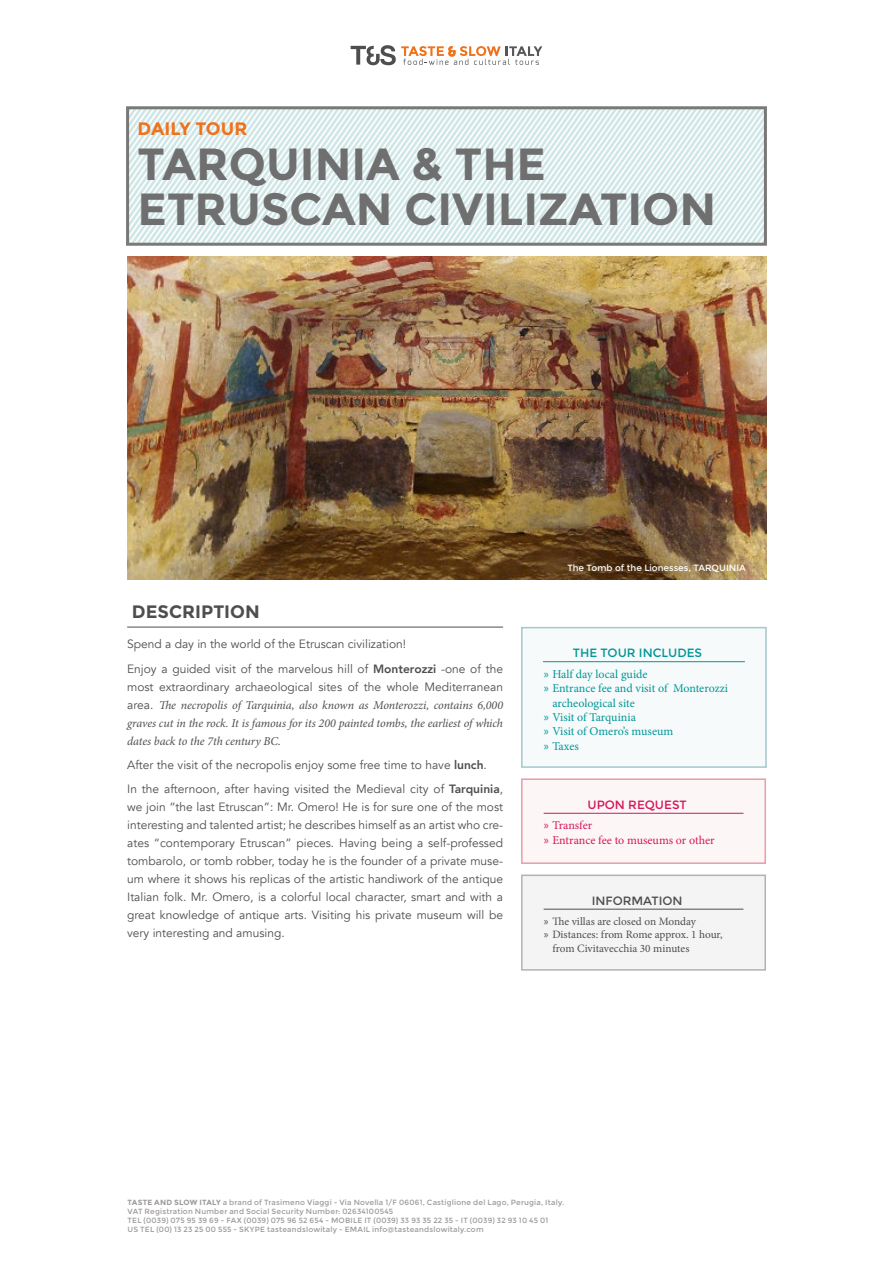
<style>
.page{position:relative;width:893px;height:1263px;background:#fff}
.page>*{position:absolute;margin:0;border:0;box-sizing:border-box;transform-origin:0 0}
.t1{font:700 45px/45px "Montserrat";color:#706f6f}
.t2{font:700 18px "Montserrat";color:#4f4e4f}
.t3{font:700 18px "Montserrat";color:#ee721c}
.t4{font:12px/18px "Avenir";color:#4f4e4f}
.t5{font:italic 12px/18px "Minion Pro";letter-spacing:-.01em;color:#4f4e4f;text-align:justify}
.t6{font:12px "Minion Pro";color:#009698}
.t7{font:12px/14.4px "Minion Pro";letter-spacing:-.005em;color:#d4175b}
.t8{font:12px "Montserrat";color:#009698}
.t9{font:12px "Montserrat";color:#d4175b}
.t10{font:12px "Montserrat";color:#4f4e4f}
.t11{font:11.25px "Minion Pro";letter-spacing:-.005em;color:#4f4e4f}
.t12{font:9px "Montserrat";color:#fff}
.t13{font:7.5px/9px "Montserrat";letter-spacing:.025em;color:#9d999a}
.s1{font-weight:800}
.s2{font-family:"Avenir";font-style:normal}
.s3{font-family:"Myriad Pro"}
.s4{font-weight:700}
</style>
<div class="page">
<svg style="left:130px;top:110px;width:633px;height:132px"></svg>
<div style="left:126px;top:106px;width:641px;height:140px;border:3px solid #7b7878"></div>
<img style="left:127px;top:256px;width:639px;height:323px">
<hr style="left:127px;top:627px;width:376px;height:1px;background:#4f4e4f">
<svg style="left:351px;top:45px;width:191px;height:20px"></svg>
<div style="left:522px;top:628px;width:244px;height:139px;background:#f7fafa"></div>
<div style="left:521px;top:627px;width:246px;height:141px;border:2px solid #a4c8ca"></div>
<div style="left:522px;top:779px;width:243px;height:84px;background:#fdf6f7"></div>
<div style="left:521px;top:778px;width:245px;height:86px;border:2px solid #e99ca9"></div>
<hr style="left:543px;top:661px;width:202px;height:1px;background:#009698">
<hr style="left:544px;top:813px;width:199px;height:1px;background:#d4175b">
<div style="left:522px;top:875px;width:243px;height:95px;background:#f5f4f4"></div>
<div style="left:521px;top:874px;width:245px;height:97px;border:2px solid #b3b2b2"></div>
<hr style="left:544px;top:909px;width:199px;height:1px;background:#4f4e4f">
<h2 class="t3" style="left:138px;top:118px;width:111px">DAILY TOUR</h2>
<h1 class="t1" style="left:138px;top:142px;width:580px">TARQUINIA &amp; THE<br>ETRUSCAN CIVILIZATION</h1>
<h2 class="t2" style="left:132px;top:601px;width:129px">DESCRIPTION</h2>
<p class="t4" style="left:127px;top:632px;width:377px;line-height:24.5px">Spend a day in the world of the Etruscan civilization!<br>Enjoy a guided visit of the marvelous hill of <span class="s1">Monterozzi</span> -one of the</p>
<p class="t4" style="left:127px;top:678px;width:377px">most extraordinary archaeological sites of the whole Mediterranean</p>
<p class="t5" style="left:127px;top:696px;width:377px"><span class="s2">area.</span> The necropolis of Tarquinia, also known as Monterozzi, contains 6,000 graves cut in the rock. It is famous for its 200 painted tombs, the earliest of which dates back to the 7th century BC.</p>
<p class="t4" style="left:127px;top:753px;width:377px;line-height:24.3px">After the visit of the necropolis enjoy some free time to have <span class="s1">lunch</span>.<br>In the afternoon, after having visited the Medieval city of <span class="s1">Tarquinia</span>,</p>
<p class="t4" style="left:127px;top:798px;width:377px;text-align:justify">we join “the last Etruscan”: Mr. Omero! He is for sure one of the most interesting and talented artist; he describes himself as an artist who cre&shy;ates “contemporary Etruscan” pieces. Having being a self-professed tombarolo, or tomb robber, today he is the founder of a private muse&shy;um where it shows his replicas of the artistic handiwork of the antique Italian folk. Mr. Omero, is a colorful local character, smart and with a great knowledge of antique arts. Visiting his private museum will be very interesting and amusing.</p>
<p class="t12" style="left:567px;top:562px;width:180px">The Tomb of the Lionesses, TARQUINIA</p>
<p class="t8" style="left:573px;top:646px;width:131px">THE TOUR INCLUDES</p>
<p class="t6" style="left:544px;top:666px;width:105px"><span class="s3">»</span> Half day local guide</p>
<p class="t6" style="left:544px;top:680px;width:186px"><span class="s3">»</span> Entrance fee and visit of Monterozzi</p>
<p class="t6" style="left:552px;top:695px;width:84px">archeological site</p>
<p class="t6" style="left:544px;top:709px;width:94px"><span class="s3">»</span> Visit of Tarquinia</p>
<p class="t6" style="left:544px;top:723px;width:131px"><span class="s3">»</span> Visit of Omero’s museum</p>
<p class="t6" style="left:544px;top:738px;width:37px"><span class="s3">»</span> Taxes</p>
<p class="t9" style="left:587px;top:797px;width:101px">UPON REQUEST</p>
<p class="t7" style="left:544px;top:818px;width:172px"><span class="s3">»</span> Transfer<br><span class="s3">»</span> Entrance fee to museums or other</p>
<p class="t10" style="left:592px;top:893px;width:92px">INFORMATION</p>
<p class="t11" style="left:544px;top:913px;width:154px"><span class="s3">»</span> The villas are closed on Monday</p>
<p class="t11" style="left:544px;top:927px;width:180px"><span class="s3">»</span> Distances: from Rome approx. 1 hour,</p>
<p class="t11" style="left:552px;top:940px;width:139px">from Civitavecchia 30 minutes</p>
<p class="t13" style="left:128px;top:1198px;width:438px"><span class="s4">TASTE AND SLOW ITALY</span> a brand of Trasimeno Viaggi - Via Novella 1/F 06061, Castiglione del Lago, Perugia, Italy.<br>VAT Registration Number and Social Security Number: 02634100545<br>TEL (0039) 075 95 39 69 - FAX (0039) 075 96 52 654 - MOBILE IT (0039) 33 93 35 22 35 - IT (0039) 32 93 10 45 01<br>US TEL (00) 13 23 25 00 555 - SKYPE tasteandslowitaly - EMAIL info@tasteandslowitaly.com</p>
</div>
